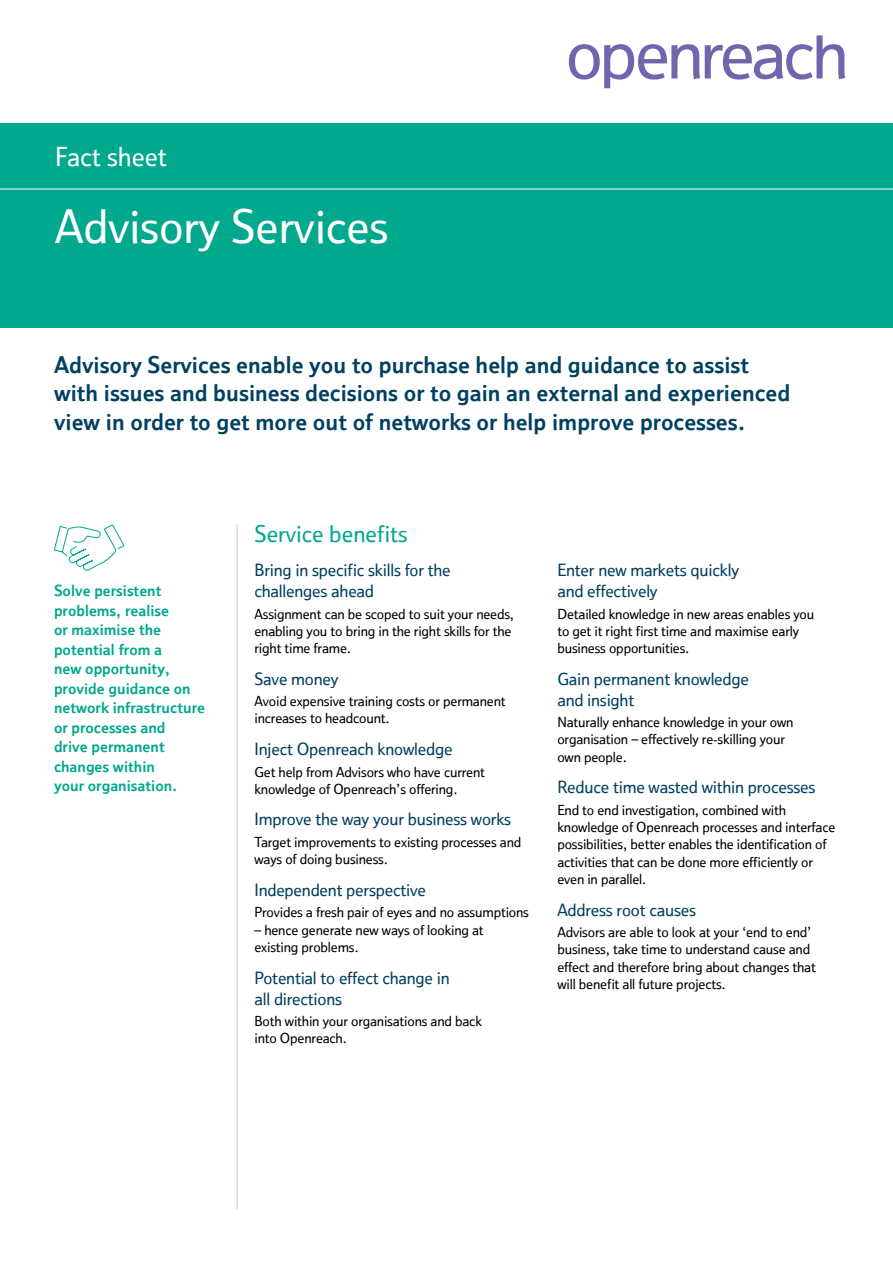
<style>
.page{position:relative;width:893px;height:1263px;background:#fff}
.page>*{position:absolute;margin:0;border:0;box-sizing:border-box;transform-origin:0 0}
.t1{font:500 45px "Openreach";color:#fff}
.t2{font:500 25.5px "Openreach";color:#fff}
.t3{font:700 22.5px/28.5px "Openreach";color:#004061}
.t4{font:500 22.5px "Openreach";color:#00a88e}
.t5{font:500 16.5px/21px "Openreach";letter-spacing:-.01em;color:#004061}
.t6{font:700 15px/19.5px "Openreach";color:#00a88e}
.t7{font:500 13.5px/17.2px "Openreach";letter-spacing:-.01em;color:#000}
</style>
<div class="page">
<div style="left:0;top:124px;width:893px;height:204px;background:#00a88e"></div>
<hr style="left:0;top:189px;width:893px;height:1px;background:#fff">
<svg style="left:569px;top:35px;width:276px;height:53px"></svg>
<hr style="left:237px;top:524px;width:1px;height:685px;background:#c7c8ca">
<svg style="left:54px;top:524px;width:71px;height:47px"></svg>
<h2 class="t2" style="left:55px;top:142px;width:113px">Fact sheet</h2>
<h1 class="t1" style="left:55px;top:200px;width:335px">Advisory Services</h1>
<h3 class="t3" style="left:54px;top:350px;width:738px">Advisory Services enable you to purchase help and guidance to assist with issues and business decisions or to gain an external and experienced view in order to get more out of networks or help improve processes.</h3>
<p class="t6" style="left:54px;top:580px;width:153px">Solve persistent problems, realise<br>or maximise the potential from a<br>new opportunity, provide guidance on network infrastructure or processes and<br>drive permanent changes within<br>your organisation.</p>
<h3 class="t4" style="left:254px;top:521px;width:154px">Service benefits</h3>
<p class="t5" style="left:254px;top:559px;width:198px">Bring in specific skills for the challenges ahead</p>
<p class="t7" style="left:254px;top:605px;width:261px">Assignment can be scoped to suit your needs, enabling you to bring in the right skills for the right time frame.</p>
<p class="t5" style="left:254px;top:668px;width:86px">Save money</p>
<p class="t7" style="left:254px;top:692px;width:253px">Avoid expensive training costs or permanent increases to headcount.</p>
<p class="t5" style="left:254px;top:738px;width:199px">Inject Openreach knowledge</p>
<p class="t7" style="left:254px;top:763px;width:232px">Get help from Advisors who have current knowledge of Openreach’s offering.</p>
<p class="t5" style="left:254px;top:809px;width:258px">Improve the way your business works</p>
<p class="t7" style="left:254px;top:833px;width:268px">Target improvements to existing processes and ways of doing business.</p>
<p class="t5" style="left:254px;top:879px;width:173px">Independent perspective</p>
<p class="t7" style="left:254px;top:904px;width:276px">Provides a fresh pair of eyes and no assumptions</p>
<p class="t7" style="left:254px;top:921px;width:231px">– hence generate new ways of looking at existing problems.</p>
<p class="t5" style="left:254px;top:967px;width:197px">Potential to effect change in all directions</p>
<p class="t7" style="left:254px;top:1012px;width:229px">Both within your organisations and back into Openreach.</p>
<p class="t5" style="left:557px;top:559px;width:183px">Enter new markets quickly and effectively</p>
<p class="t7" style="left:557px;top:605px;width:258px">Detailed knowledge in new areas enables you to get it right first time and maximise early business opportunities.</p>
<p class="t5" style="left:557px;top:668px;width:193px">Gain permanent knowledge and insight</p>
<p class="t7" style="left:557px;top:713px;width:238px">Naturally enhance knowledge in your own organisation – effectively re-skilling your own people.</p>
<p class="t5" style="left:557px;top:776px;width:260px">Reduce time wasted within processes</p>
<p class="t7" style="left:557px;top:801px;width:279px">End to end investigation, combined with knowledge of Openreach processes and interface possibilities, better enables the identification of activities that can be done more efficiently or even in parallel.</p>
<p class="t5" style="left:557px;top:899px;width:140px">Address root causes</p>
<p class="t7" style="left:557px;top:923px;width:260px">Advisors are able to look at your ‘end to end’ business, take time to understand cause and effect and therefore bring about changes that will benefit all future projects.</p>
</div>
